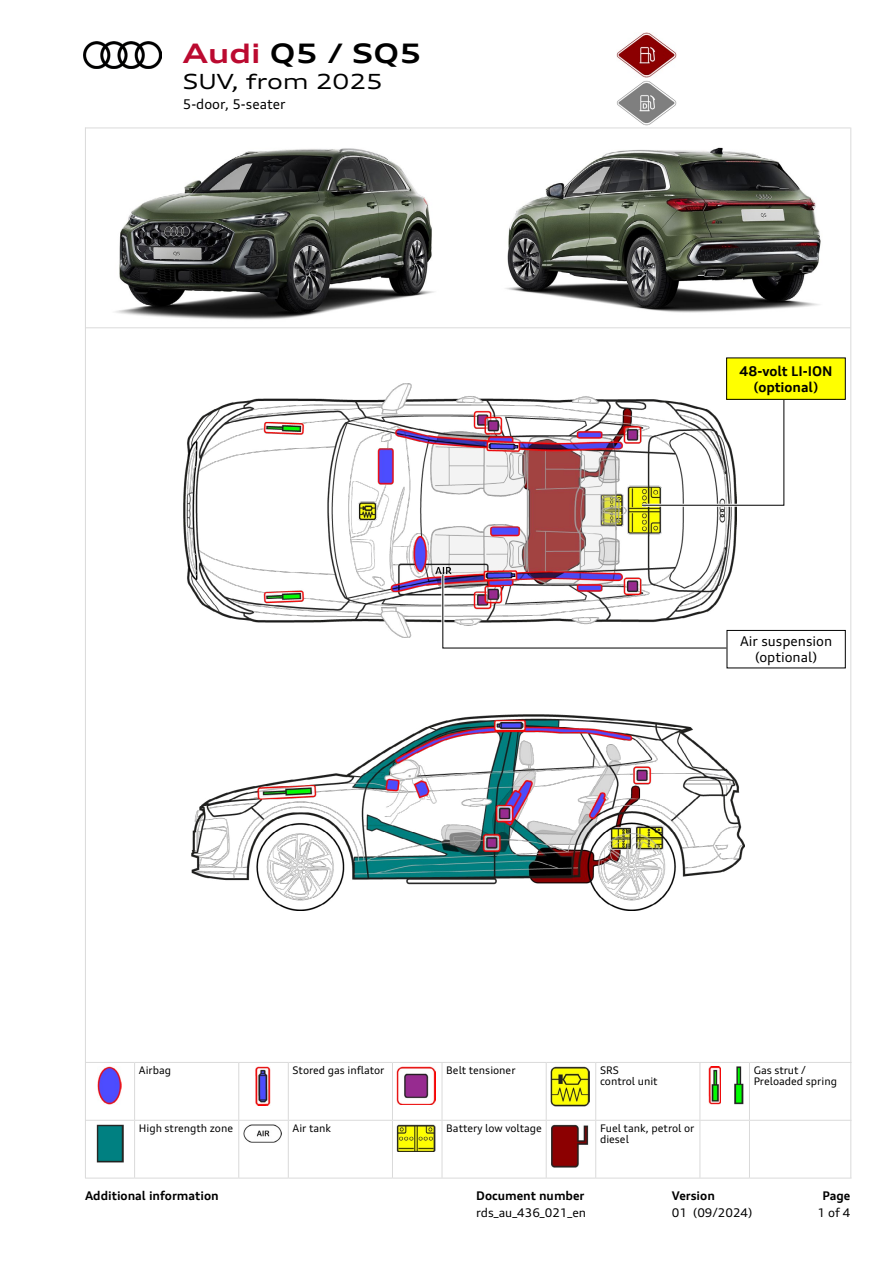
<style>
.page{position:relative;width:893px;height:1263px;background:#fff}
.page>*{position:absolute;margin:0;border:0;box-sizing:border-box;transform-origin:0 0}
.Kopfzeile_Ueberschrift{font:700 expanded 27px "Audi Type";color:#000}
.Kopfzeile_Untertitel{font:expanded 21px "Audi Type";color:#000}
.Text{font:13.5px/16.5px "Audi Type";color:#000;text-align:center}
.Warntext{font:700 13.5px/16.5px "Audi Type";color:#000;text-align:center}
.Fusszeile_fett{font:700 12px "Audi Type";color:#000}
.Fusszeile{font:12px "Audi Type";color:#000}
.Legende_Seite_1{font:10.5px/10.5px "Audi Type";color:#000}
.s1{color:#bb0a30}
</style>
<div class="page">
<hr style="left:85px;top:128px;width:765px;height:1px;background:#dadada">
<hr style="left:85px;top:327px;width:765px;height:1px;background:#dadada">
<hr style="left:85px;top:128px;width:1px;height:1050px;background:#dadada">
<hr style="left:850px;top:128px;width:1px;height:1050px;background:#dadada">
<img style="left:184px;top:384px;width:553px;height:254px">
<img style="left:191px;top:714px;width:553px;height:197px">
<img style="left:115px;top:148px;width:319px;height:172px">
<img style="left:505px;top:147px;width:316px;height:166px">
<hr style="left:135px;top:1062px;width:104px;height:1px;background:#dadada">
<hr style="left:239px;top:1062px;width:49px;height:1px;background:#dadada">
<hr style="left:238px;top:1063px;width:1px;height:57px;background:#dadada">
<hr style="left:288px;top:1062px;width:104px;height:1px;background:#dadada">
<hr style="left:288px;top:1063px;width:1px;height:57px;background:#dadada">
<hr style="left:392px;top:1062px;width:50px;height:1px;background:#dadada">
<hr style="left:392px;top:1063px;width:1px;height:57px;background:#dadada">
<hr style="left:442px;top:1062px;width:104px;height:1px;background:#dadada">
<hr style="left:442px;top:1063px;width:1px;height:57px;background:#dadada">
<hr style="left:546px;top:1062px;width:50px;height:1px;background:#dadada">
<hr style="left:546px;top:1063px;width:1px;height:57px;background:#dadada">
<hr style="left:596px;top:1062px;width:104px;height:1px;background:#dadada">
<hr style="left:595px;top:1063px;width:1px;height:57px;background:#dadada">
<hr style="left:135px;top:1120px;width:104px;height:1px;background:#dadada">
<hr style="left:392px;top:1120px;width:50px;height:1px;background:#dadada">
<hr style="left:442px;top:1120px;width:104px;height:1px;background:#dadada">
<hr style="left:442px;top:1121px;width:1px;height:57px;background:#dadada">
<hr style="left:546px;top:1120px;width:50px;height:1px;background:#dadada">
<hr style="left:546px;top:1121px;width:1px;height:57px;background:#dadada">
<hr style="left:596px;top:1120px;width:104px;height:1px;background:#dadada">
<hr style="left:135px;top:1178px;width:104px;height:1px;background:#dadada">
<hr style="left:392px;top:1178px;width:50px;height:1px;background:#dadada">
<hr style="left:442px;top:1178px;width:104px;height:1px;background:#dadada">
<hr style="left:546px;top:1178px;width:50px;height:1px;background:#dadada">
<hr style="left:595px;top:1121px;width:1px;height:57px;background:#dadada">
<hr style="left:596px;top:1178px;width:104px;height:1px;background:#dadada">
<hr style="left:749px;top:1062px;width:102px;height:1px;background:#dadada">
<hr style="left:239px;top:1120px;width:49px;height:1px;background:#dadada">
<hr style="left:238px;top:1121px;width:1px;height:57px;background:#dadada">
<hr style="left:288px;top:1120px;width:104px;height:1px;background:#dadada">
<hr style="left:288px;top:1121px;width:1px;height:57px;background:#dadada">
<hr style="left:392px;top:1121px;width:1px;height:57px;background:#dadada">
<hr style="left:749px;top:1120px;width:102px;height:1px;background:#dadada">
<hr style="left:239px;top:1178px;width:49px;height:1px;background:#dadada">
<hr style="left:288px;top:1178px;width:104px;height:1px;background:#dadada">
<hr style="left:749px;top:1178px;width:102px;height:1px;background:#dadada">
<hr style="left:700px;top:1062px;width:49px;height:1px;background:#dadada">
<hr style="left:699px;top:1063px;width:1px;height:57px;background:#dadada">
<hr style="left:749px;top:1063px;width:1px;height:57px;background:#dadada">
<hr style="left:700px;top:1120px;width:49px;height:1px;background:#dadada">
<hr style="left:699px;top:1121px;width:1px;height:57px;background:#dadada">
<hr style="left:749px;top:1121px;width:1px;height:57px;background:#dadada">
<hr style="left:700px;top:1178px;width:49px;height:1px;background:#dadada">
<hr style="left:85px;top:1062px;width:50px;height:1px;background:#dadada">
<hr style="left:134px;top:1063px;width:1px;height:57px;background:#dadada">
<hr style="left:85px;top:1120px;width:50px;height:1px;background:#dadada">
<hr style="left:134px;top:1121px;width:1px;height:57px;background:#dadada">
<hr style="left:85px;top:1178px;width:50px;height:1px;background:#dadada">
<img style="left:98px;top:1067px;width:24px;height:37px">
<img style="left:255px;top:1067px;width:15px;height:38px">
<img style="left:397px;top:1067px;width:38px;height:38px">
<img style="left:550px;top:1067px;width:39px;height:39px">
<img style="left:708px;top:1067px;width:12px;height:38px">
<img style="left:734px;top:1067px;width:9px;height:38px">
<img style="left:97px;top:1124px;width:27px;height:38px">
<img style="left:243px;top:1124px;width:39px;height:18px">
<img style="left:397px;top:1124px;width:39px;height:28px">
<img style="left:551px;top:1124px;width:38px;height:44px">
<svg style="left:639px;top:396px;width:146px;height:112px"></svg>
<svg style="left:440px;top:571px;width:290px;height:80px"></svg>
<div style="left:727px;top:630px;width:118px;height:38px;background:#fff"></div>
<div style="left:727px;top:630px;width:119px;height:38px;border:1px solid #000"></div>
<div style="left:727px;top:358px;width:118px;height:41px;background:#ff0"></div>
<div style="left:726px;top:357px;width:120px;height:43px;border:1px solid #000"></div>
<img style="left:84px;top:41px;width:78px;height:27px">
<img style="left:617px;top:33px;width:59px;height:44px">
<img style="left:617px;top:81px;width:59px;height:44px">
<p class="Kopfzeile_Ueberschrift" style="left:183px;top:37px;width:241px"><span class="s1">Audi</span> Q5 / SQ5</p>
<p class="Kopfzeile_Untertitel" style="left:183px;top:68px;width:202px">SUV, from 2025</p>
<p class="Text" style="left:183px;top:96px;width:104px">5-door, 5-seater</p>
<p class="Warntext" style="left:739px;top:362px;width:94px">48-volt LI-ION (optional)</p>
<p class="Text" style="left:740px;top:633px;width:94px">Air suspension (optional)</p>
<p class="Legende_Seite_1" style="left:139px;top:1065px;width:34px">Airbag</p>
<p class="Legende_Seite_1" style="left:293px;top:1065px;width:93px">Stored gas inflator</p>
<p class="Legende_Seite_1" style="left:446px;top:1065px;width:71px">Belt tensioner</p>
<p class="Legende_Seite_1" style="left:600px;top:1065px;width:59px">SRS<br>control unit</p>
<p class="Legende_Seite_1" style="left:754px;top:1065px;width:85px">Gas strut /<br>Preloaded spring</p>
<p class="Legende_Seite_1" style="left:139px;top:1123px;width:96px">High strength zone</p>
<p class="Legende_Seite_1" style="left:293px;top:1123px;width:40px">Air tank</p>
<p class="Legende_Seite_1" style="left:446px;top:1123px;width:97px">Battery low voltage</p>
<p class="Legende_Seite_1" style="left:600px;top:1123px;width:96px">Fuel tank, petrol or diesel</p>
<p class="Fusszeile_fett" style="left:85px;top:1188px;width:135px">Additional information</p>
<p class="Fusszeile_fett" style="left:476px;top:1188px;width:110px">Document number</p>
<p class="Fusszeile" style="left:476px;top:1205px;width:111px">rds_au_436_021_en</p>
<p class="Fusszeile_fett" style="left:672px;top:1188px;width:45px">Version</p>
<p class="Fusszeile" style="left:672px;top:1205px;width:82px">01 (09/2024)</p>
<p class="Fusszeile_fett" style="left:822px;top:1188px;width:30px">Page</p>
<p class="Fusszeile" style="left:818px;top:1205px;width:34px">1 of 4</p>
</div>
